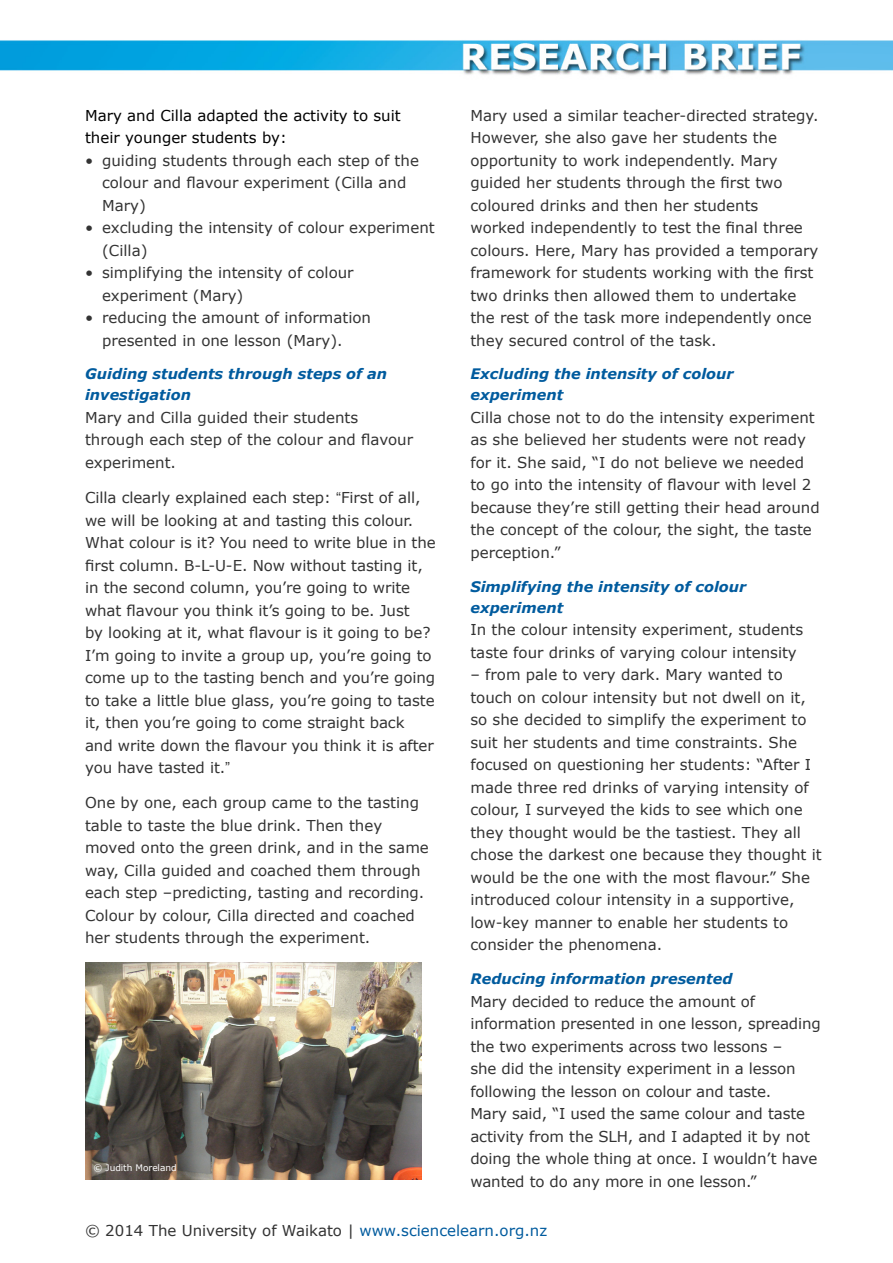
<style>
.page{position:relative;width:893px;height:1263px;background:#fff}
.page>*{position:absolute;margin:0;border:0;box-sizing:border-box;transform-origin:0 0}
.basic_no_space{font:15px/22.5px "Verdana";color:#333}
.bull{font:15px/22.5px "Verdana";color:#333}
.t1{font:15px/22.5px "Verdana";color:#000}
.sub_blue_head_ital{font:italic 700 14.4px/21px "Verdana";color:#005b9e}
.basic_no_space-2{font:9px "Verdana";letter-spacing:-.005em;color:#fff}
.s1{font-family:"Arial"}
.s2{color:#005b9e}
</style>
<div class="page">
<img style="left:0;top:40px;width:893px;height:35px">
<img style="left:85px;top:963px;width:336px;height:216px">
<p class="t1" style="left:85px;top:104px;width:317px">Mary and Cilla adapted the activity to suit their younger students by:</p>
<p class="bull" style="left:102px;top:149px;width:318px;text-indent:-17px">• guiding students through each step of the colour and flavour experiment (Cilla and<br>Mary)</p>
<p class="bull" style="left:102px;top:217px;width:334px;text-indent:-17px">• excluding the intensity of colour experiment (Cilla)</p>
<p class="bull" style="left:102px;top:262px;width:253px;text-indent:-17px">• simplifying the intensity of colour experiment (Mary)</p>
<p class="bull" style="left:102px;top:307px;width:271px;text-indent:-17px">• reducing the amount of information presented in one lesson (Mary).</p>
<p class="sub_blue_head_ital" style="left:85px;top:364px;width:304px">Guiding students through steps of an investigation</p>
<p class="basic_no_space" style="left:85px;top:406px;width:330px">Mary and Cilla guided their students through each step of the colour and flavour experiment.</p>
<p class="basic_no_space" style="left:85px;top:487px;width:352px">Cilla clearly explained each step: <span class="s1">“</span>First of all, we will be looking at and tasting this colour.<br>What colour is it? You need to write blue in the first column. B-L-U-E. Now without tasting it, in the second column, you’re going to write what flavour you think it’s going to be. Just<br>by looking at it, what flavour is it going to be?<br>I’m going to invite a group up, you’re going to come up to the tasting bench and you’re going to take a little blue glass, you’re going to taste it, then you’re going to come straight back and write down the flavour you think it is after you have tasted it.<span class="s1">”</span></p>
<p class="basic_no_space" style="left:85px;top:792px;width:345px">One by one, each group came to the tasting table to taste the blue drink. Then they moved onto the green drink, and in the same way, Cilla guided and coached them through each step –predicting, tasting and recording.<br>Colour by colour, Cilla directed and coached her students through the experiment.</p>
<p class="basic_no_space-2" style="left:94px;top:1162px;width:85px">© Judith Moreland</p>
<p class="basic_no_space" style="left:470px;top:104px;width:350px">Mary used a similar teacher-directed strategy.<br>However, she also gave her students the opportunity to work independently. Mary guided her students through the first two coloured drinks and then her students<br>worked independently to test the final three colours. Here, Mary has provided a temporary framework for students working with the first two drinks then allowed them to undertake the rest of the task more independently once they secured control of the task.</p>
<p class="sub_blue_head_ital" style="left:470px;top:364px;width:265px">Excluding the intensity of colour experiment</p>
<p class="basic_no_space" style="left:470px;top:406px;width:351px">Cilla chose not to do the intensity experiment as she believed her students were not ready for it. She said, “I do not believe we needed to go into the intensity of flavour with level 2 because they’re still getting their head around the concept of the colour, the sight, the taste perception.”</p>
<p class="sub_blue_head_ital" style="left:470px;top:576px;width:277px">Simplifying the intensity of colour experiment</p>
<p class="basic_no_space" style="left:470px;top:619px;width:334px">In the colour intensity experiment, students taste four drinks of varying colour intensity</p>
<p class="basic_no_space" style="left:470px;top:664px;width:353px">– from pale to very dark. Mary wanted to touch on colour intensity but not dwell on it, so she decided to simplify the experiment to suit her students and time constraints. She focused on questioning her students: “After I made three red drinks of varying intensity of colour, I surveyed the kids to see which one they thought would be the tastiest. They all chose the darkest one because they thought it would be the one with the most flavour.” She introduced colour intensity in a supportive, low-key manner to enable her students to consider the phenomena.</p>
<p class="sub_blue_head_ital" style="left:470px;top:968px;width:264px">Reducing information presented</p>
<p class="basic_no_space" style="left:470px;top:990px;width:352px">Mary decided to reduce the amount of information presented in one lesson, spreading the two experiments across two lessons –<br>she did the intensity experiment in a lesson following the lesson on colour and taste.<br>Mary said, “I used the same colour and taste activity from the SLH, and I adapted it by not doing the whole thing at once. I wouldn’t have wanted to do any more in one lesson.”</p>
<p class="basic_no_space" style="left:85px;top:1220px;width:464px">© 2014 The University of Waikato | <span class="s2">www.sciencelearn.org.nz</span></p>
</div>
